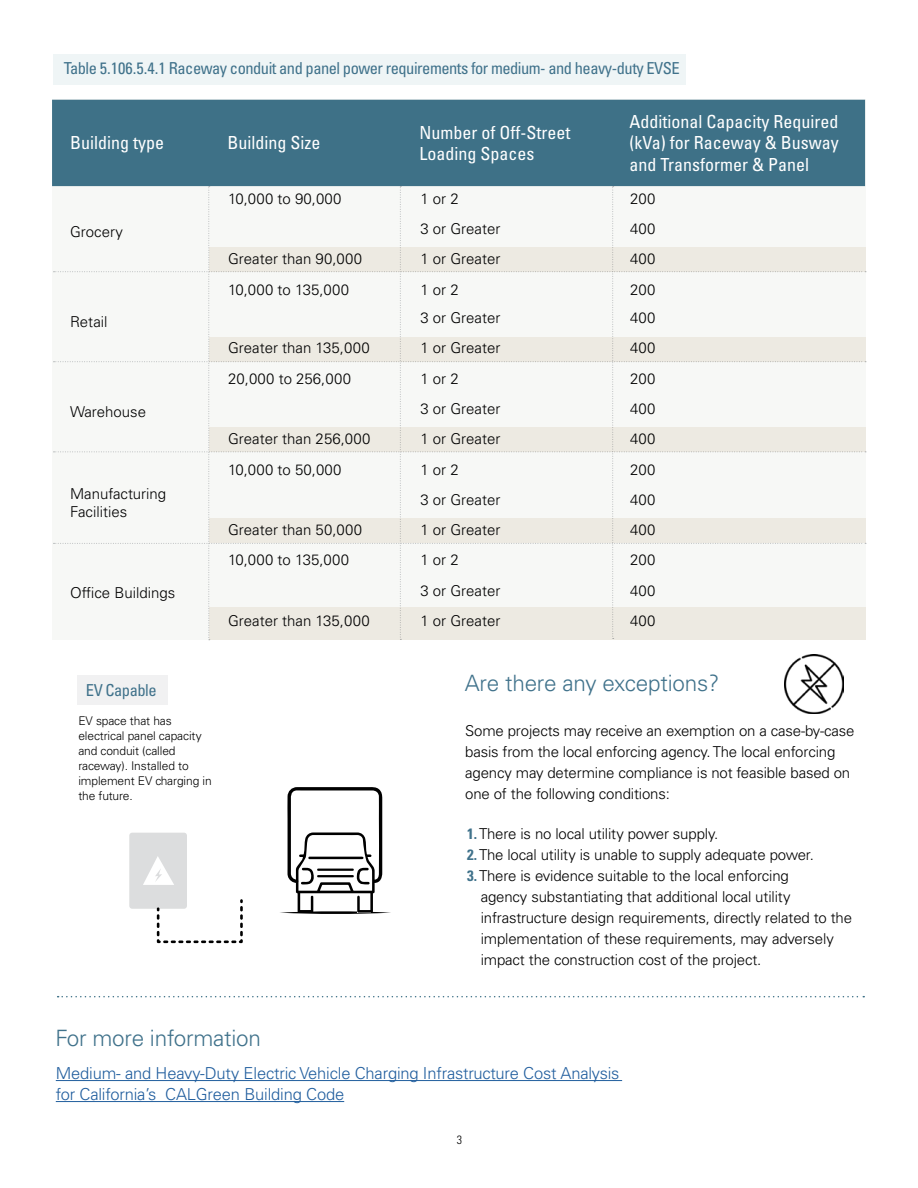
<style>
.page{position:relative;width:918px;height:1188px;background:#fff}
.page>*{position:absolute;margin:0;border:0;box-sizing:border-box;transform-origin:0 0}
.t1{font:300 22.5px "Univers LT Std";letter-spacing:-.01em;color:#40728b}
.t2{font:condensed 18px/21.6px "Univers LT Std";color:#fff}
.t3{font:300 16.5px/21px "Univers LT Std";letter-spacing:-.01em;color:#215e9e}
.t4{font:condensed 16.5px "Univers LT Std";letter-spacing:-.03em;color:#40728b}
.t5{font:300 15px/21px "Univers LT Std";letter-spacing:-.01em;color:#000}
.t6{font:300 15px "Univers LT Std";letter-spacing:.01em;color:#000}
.t7{font:300 15px "Univers LT Std";letter-spacing:.02em;color:#000}
.t8{font:300 12px/15px "Univers LT Std";letter-spacing:-.01em;color:#000}
.t9{font:300 condensed 12px "Univers";color:#000}
.s1{font-weight:700;font-stretch:condensed;color:#40728b}
</style>
<div class="page">
<hr style="left:56px;top:1080px;width:566px;height:1px;background:#215e9e">
<hr style="left:56px;top:1101px;width:288px;height:1px;background:#215e9e">
<div style="left:129px;top:833px;width:58px;height:76px;background:#dcddde;border-radius:3px"></div>
<svg style="left:157px;top:899px;width:86px;height:44px"></svg>
<svg style="left:143px;top:856px;width:31px;height:29px"></svg>
<svg style="left:280px;top:787px;width:111px;height:127px"></svg>
<div style="left:77px;top:675px;width:91px;height:29px;background:#f1f1f2"></div>
<svg style="left:58px;top:996px;width:806px;height:1px"></svg>
<img style="left:784px;top:654px;width:60px;height:60px">
<div style="left:53px;top:54px;width:633px;height:30px;background:#eff5f6"></div>
<div style="left:52px;top:100px;width:813px;height:86px;background:#3e7187"></div>
<div style="left:54px;top:186px;width:812px;height:454px;background:#f7f8f6"></div>
<div style="left:209px;top:248px;width:656px;height:24px;background:#edeae2"></div>
<div style="left:209px;top:337px;width:656px;height:24px;background:#edeae2"></div>
<div style="left:209px;top:428px;width:656px;height:24px;background:#edeae2"></div>
<div style="left:209px;top:519px;width:656px;height:24px;background:#edeae2"></div>
<div style="left:209px;top:607px;width:656px;height:33px;background:#edeae2"></div>
<p class="t4" style="left:64px;top:57px;width:618px">Table 5.106.5.4.1 Raceway conduit and panel power requirements for medium- and heavy-duty EVSE</p>
<p class="t2" style="left:70px;top:132px;width:95px">Building type</p>
<p class="t2" style="left:227px;top:132px;width:94px">Building Size</p>
<p class="t2" style="left:420px;top:121px;width:153px">Number of Off-Street<br>Loading Spaces</p>
<p class="t2" style="left:630px;top:110px;width:211px;text-align:justify">Additional Capacity Required (kVa) for Raceway &amp; Busway and Transformer &amp; Panel</p>
<p class="t5" style="left:70px;top:221px;width:55px">Grocery</p>
<p class="t5" style="left:70px;top:311px;width:39px">Retail</p>
<p class="t5" style="left:70px;top:401px;width:78px">Warehouse</p>
<p class="t5" style="left:70px;top:485px;width:97px;line-height:18px">Manufacturing<br>Facilities</p>
<p class="t5" style="left:70px;top:582px;width:107px">Office Buildings</p>
<p class="t7" style="left:228px;top:189px;width:115px">10,000 to 90,000</p>
<p class="t5" style="left:420px;top:188px;width:40px">1 or 2</p>
<p class="t5" style="left:630px;top:188px;width:27px">200</p>
<p class="t5" style="left:420px;top:218px;width:82px">3 or Greater</p>
<p class="t5" style="left:630px;top:218px;width:27px">400</p>
<p class="t5" style="left:228px;top:249px;width:135px">Greater than 90,000</p>
<p class="t5" style="left:420px;top:249px;width:82px">1 or Greater</p>
<p class="t5" style="left:630px;top:249px;width:27px">400</p>
<p class="t6" style="left:228px;top:280px;width:123px">10,000 to 135,000</p>
<p class="t5" style="left:420px;top:279px;width:40px">1 or 2</p>
<p class="t5" style="left:630px;top:279px;width:27px">200</p>
<p class="t5" style="left:420px;top:307px;width:82px">3 or Greater</p>
<p class="t5" style="left:630px;top:307px;width:27px">400</p>
<p class="t5" style="left:228px;top:338px;width:143px">Greater than 135,000</p>
<p class="t5" style="left:420px;top:338px;width:82px">1 or Greater</p>
<p class="t5" style="left:630px;top:338px;width:27px">400</p>
<p class="t6" style="left:228px;top:369px;width:124px">20,000 to 256,000</p>
<p class="t5" style="left:420px;top:368px;width:40px">1 or 2</p>
<p class="t5" style="left:630px;top:368px;width:27px">200</p>
<p class="t5" style="left:420px;top:398px;width:82px">3 or Greater</p>
<p class="t5" style="left:630px;top:398px;width:27px">400</p>
<p class="t5" style="left:228px;top:428px;width:144px">Greater than 256,000</p>
<p class="t5" style="left:420px;top:428px;width:82px">1 or Greater</p>
<p class="t5" style="left:630px;top:428px;width:27px">400</p>
<p class="t7" style="left:228px;top:460px;width:115px">10,000 to 50,000</p>
<p class="t5" style="left:420px;top:459px;width:40px">1 or 2</p>
<p class="t5" style="left:630px;top:459px;width:27px">200</p>
<p class="t5" style="left:420px;top:489px;width:82px">3 or Greater</p>
<p class="t5" style="left:630px;top:489px;width:27px">400</p>
<p class="t5" style="left:228px;top:519px;width:135px">Greater than 50,000</p>
<p class="t5" style="left:420px;top:519px;width:82px">1 or Greater</p>
<p class="t5" style="left:630px;top:519px;width:27px">400</p>
<p class="t6" style="left:228px;top:551px;width:123px">10,000 to 135,000</p>
<p class="t5" style="left:420px;top:550px;width:40px">1 or 2</p>
<p class="t5" style="left:630px;top:550px;width:27px">200</p>
<p class="t5" style="left:420px;top:580px;width:82px">3 or Greater</p>
<p class="t5" style="left:630px;top:580px;width:27px">400</p>
<p class="t5" style="left:228px;top:610px;width:143px">Greater than 135,000</p>
<p class="t5" style="left:420px;top:610px;width:82px">1 or Greater</p>
<p class="t5" style="left:630px;top:610px;width:27px">400</p>
<p class="t4" style="left:86px;top:679px;width:72px">EV Capable</p>
<p class="t8" style="left:78px;top:713px;width:135px">EV space that has electrical panel capacity and conduit (called raceway). Installed to implement EV charging in the future.</p>
<h1 class="t1" style="left:465px;top:669px;width:256px">Are there any exceptions?</h1>
<p class="t5" style="left:465px;top:721px;width:391px">Some projects may receive an exemption on a case-by-case basis from the local enforcing agency. The local enforcing agency may determine compliance is not feasible based on one of the following conditions:</p>
<p class="t5" style="left:467px;top:823px;width:253px"><span class="s1">1.</span> There is no local utility power supply.</p>
<p class="t5" style="left:467px;top:844px;width:348px"><span class="s1">2.</span> The local utility is unable to supply adequate power.</p>
<p class="t5" style="left:481px;top:865px;width:373px;text-indent:-14px"><span class="s1">3.</span> There is evidence suitable to the local enforcing<br>agency substantiating that additional local utility infrastructure design requirements, directly related to the implementation of these requirements, may adversely impact the construction cost of the project.</p>
<h1 class="t1" style="left:55px;top:1024px;width:207px">For more information</h1>
<p class="t3" style="left:56px;top:1063px;width:565px">Medium- and Heavy-Duty Electric Vehicle Charging Infrastructure Cost Analysis for California’s CALGreen Building Code</p>
<p class="t9" style="left:457px;top:1133px;width:7px">3</p>
</div>
